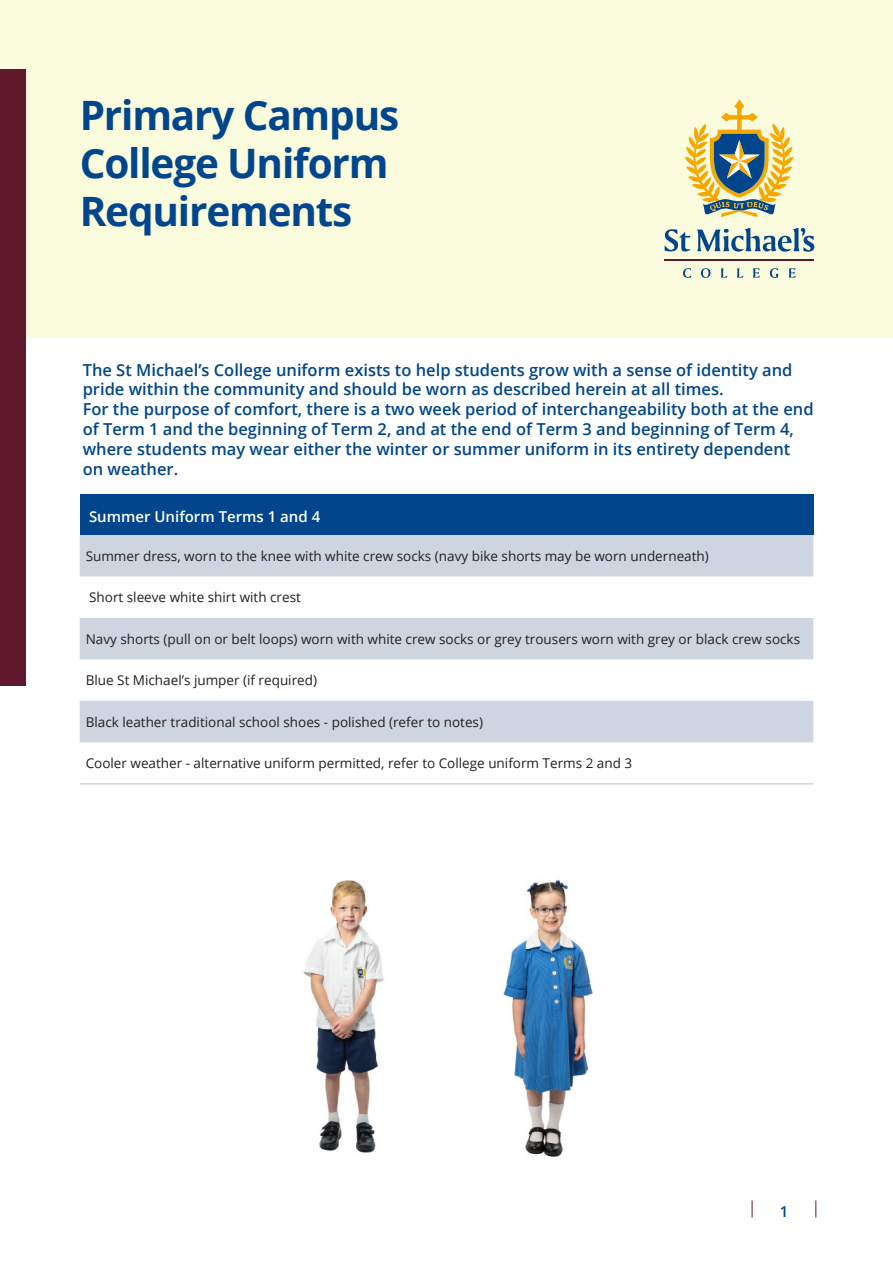
<style>
.page{position:relative;width:893px;height:1263px;background:#fff}
.page>*{position:absolute;margin:0;border:0;box-sizing:border-box;transform-origin:0 0}
.t1{font:700 40.5px/48px "Open Sans";letter-spacing:-.03em;color:#01468c}
.t2{font:600 16.5px/19.8px "Open Sans";color:#01468c}
.t3{font:600 15px "Open Sans";color:#fff}
.smc_main_heading{font:600 15px "Open Sans";color:#01468c}
.t4{font:13.5px "Open Sans";color:#231f20}
</style>
<div class="page">
<div style="left:0;top:0;width:893px;height:337px;background:#fbfbdd"></div>
<svg style="left:685px;top:99px;width:108px;height:118px"></svg>
<hr style="left:665px;top:259px;width:149px;height:1px;background:#60192c">
<svg style="left:665px;top:229px;width:26px;height:23px"></svg>
<svg style="left:701px;top:268px;width:10px;height:10px"></svg>
<svg style="left:770px;top:268px;width:8px;height:10px"></svg>
<svg style="left:753px;top:268px;width:7px;height:9px"></svg>
<svg style="left:789px;top:268px;width:7px;height:10px"></svg>
<svg style="left:683px;top:268px;width:8px;height:10px"></svg>
<svg style="left:721px;top:268px;width:6px;height:10px"></svg>
<svg style="left:737px;top:268px;width:6px;height:10px"></svg>
<svg style="left:697px;top:228px;width:118px;height:24px"></svg>
<div style="left:0;top:69px;width:26px;height:617px;background:#60192c"></div>
<svg style="left:80px;top:535px;width:733px;height:207px;fill:#cdd5e0"></svg>
<hr style="left:80px;top:783px;width:733px;height:2px;background:#cdd5e0">
<div style="left:80px;top:495px;width:733px;height:40px;background:#01468c"></div>
<svg style="left:815px;top:1200px;width:1px;height:17px"></svg>
<svg style="left:752px;top:1200px;width:1px;height:17px"></svg>
<img style="left:503px;top:879px;width:90px;height:278px">
<img style="left:303px;top:880px;width:81px;height:273px">
<p class="t1" style="left:80px;top:91px;width:321px">Primary Campus</p>
<p class="t1" style="left:80px;top:139px;width:310px">College Uniform<br>Requirements</p>
<p class="t2" style="left:83px;top:359px;width:732px">The St Michael’s College uniform exists to help students grow with a sense of identity and pride within the community and should be worn as described herein at all times.<br>For the purpose of comfort, there is a two week period of interchangeability both at the end of Term 1 and the beginning of Term 2, and at the end of Term 3 and beginning of Term 4, where students may wear either the winter or summer uniform in its entirety dependent on weather.</p>
<p class="t3" style="left:89px;top:506px;width:233px">Summer Uniform Terms 1 and 4</p>
<p class="t4" style="left:86px;top:547px;width:625px">Summer dress, worn to the knee with white crew socks (navy bike shorts may be worn underneath)</p>
<p class="t4" style="left:89px;top:588px;width:213px">Short sleeve white shirt with crest</p>
<p class="t4" style="left:86px;top:630px;width:716px">Navy shorts (pull on or belt loops) worn with white crew socks or grey trousers worn with grey or black crew socks</p>
<p class="t4" style="left:86px;top:671px;width:233px">Blue St Michael’s jumper (if required)</p>
<p class="t4" style="left:86px;top:713px;width:399px">Black leather traditional school shoes - polished (refer to notes)</p>
<p class="t4" style="left:86px;top:754px;width:548px">Cooler weather - alternative uniform permitted, refer to College uniform Terms 2 and 3</p>
<p class="smc_main_heading" style="left:780px;top:1202px;width:10px">1</p>
</div>
